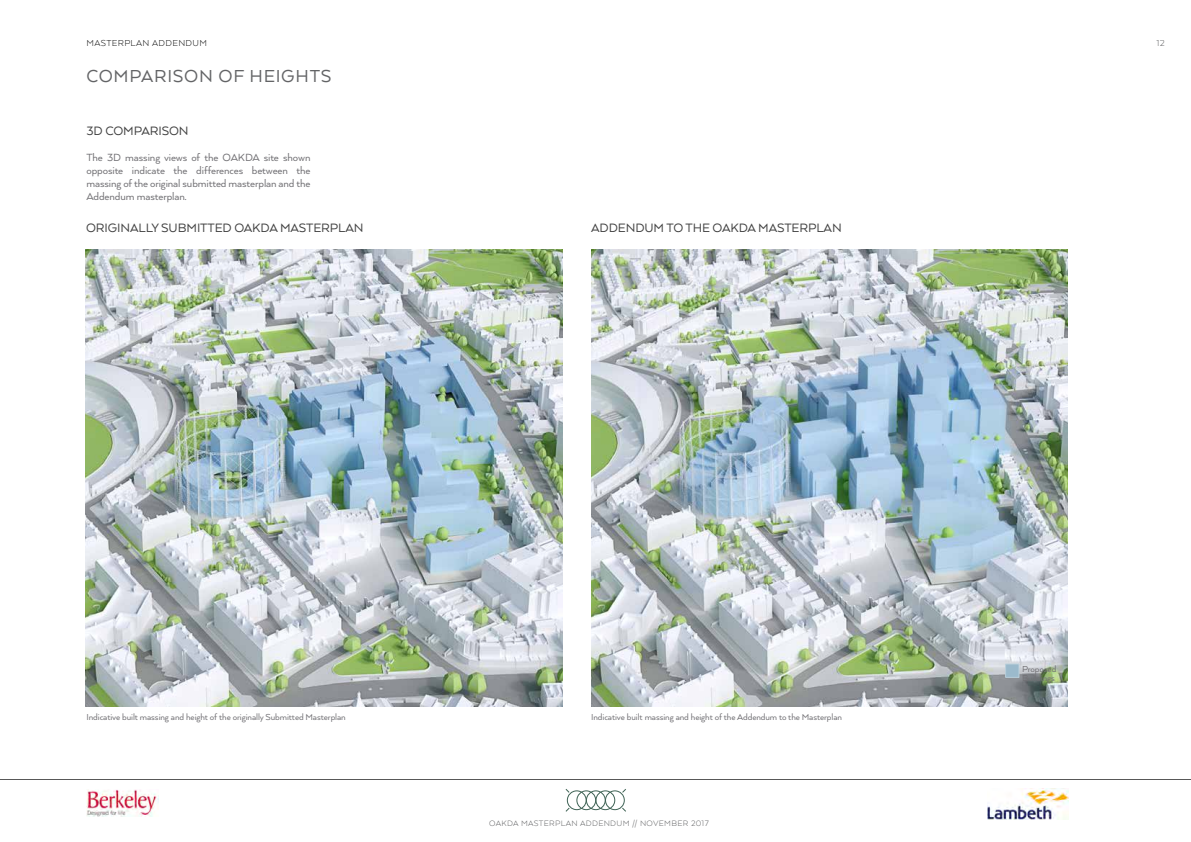
<style>
.page{position:relative;width:1191px;height:842px;background:#fff}
.page>*{position:absolute;margin:0;border:0;box-sizing:border-box;transform-origin:0 0}
.t1{font:20px "Arquitecta";letter-spacing:.035em;color:#636466}
.t2{font:14px "Arquitecta";letter-spacing:-.01em;color:#404040}
.t3{font:12px/13px "Arquitecta";letter-spacing:-.01em;color:#717074;text-align:justify}
.t4{font:10px "Arquitecta";letter-spacing:-.01em;color:#717074}
.t5{font:300 10px "Arquitecta";letter-spacing:.035em;color:#000}
.t6{font:300 10px "Arquitecta";color:#58595b}
.t7{font:300 9px "Arquitecta";letter-spacing:.035em;color:#58595b}
</style>
<div class="page">
<img style="left:86px;top:789px;width:73px;height:27px">
<img style="left:988px;top:788px;width:80px;height:31px">
<div style="left:567px;top:790px;width:19px;height:20px;border:1px solid #3e6254;border-radius:50%"></div>
<div style="left:576px;top:790px;width:20px;height:20px;border:1px solid #3e6254;border-radius:50%"></div>
<div style="left:586px;top:790px;width:19px;height:20px;border:1px solid #3e6254;border-radius:50%"></div>
<div style="left:595px;top:790px;width:20px;height:20px;border:1px solid #3e6254;border-radius:50%"></div>
<div style="left:605px;top:790px;width:19px;height:20px;border:1px solid #3e6254;border-radius:50%"></div>
<svg style="left:565px;top:807px;width:5px;height:5px"></svg>
<hr style="left:0;top:779px;width:1191px;height:1px;background:#000">
<img style="left:86px;top:249px;width:476px;height:458px">
<img style="left:591px;top:249px;width:476px;height:458px">
<div style="left:1005px;top:664px;width:14px;height:13px;background:#9bbacc;border:1px solid #b9cfdb"></div>
<p class="t5" style="left:86px;top:37px;width:122px">MASTERPLAN ADDENDUM</p>
<h1 class="t1" style="left:86px;top:64px;width:246px">COMPARISON OF HEIGHTS</h1>
<p class="t2" style="left:86px;top:122px;width:104px">3D COMPARISON</p>
<p class="t3" style="left:86px;top:150px;width:225px">The 3D massing views of the OAKDA site shown opposite indicate the differences between the massing of the original submitted masterplan and the Addendum masterplan.</p>
<p class="t2" style="left:86px;top:219px;width:279px">ORIGINALLY SUBMITTED OAKDA MASTERPLAN</p>
<p class="t2" style="left:591px;top:219px;width:252px">ADDENDUM TO THE OAKDA MASTERPLAN</p>
<p class="t4" style="left:86px;top:711px;width:261px">Indicative built massing and height of the originally Submitted Masterplan</p>
<p class="t4" style="left:591px;top:711px;width:252px">Indicative built massing and height of the Addendum to the Masterplan</p>
<p class="t7" style="left:489px;top:817px;width:221px">OAKDA MASTERPLAN ADDENDUM // NOVEMBER 2017</p>
<p class="t6" style="left:1156px;top:37px;width:10px">12</p>
<p class="t4" style="left:1022px;top:662px;width:36px">Proposed</p>
</div>
